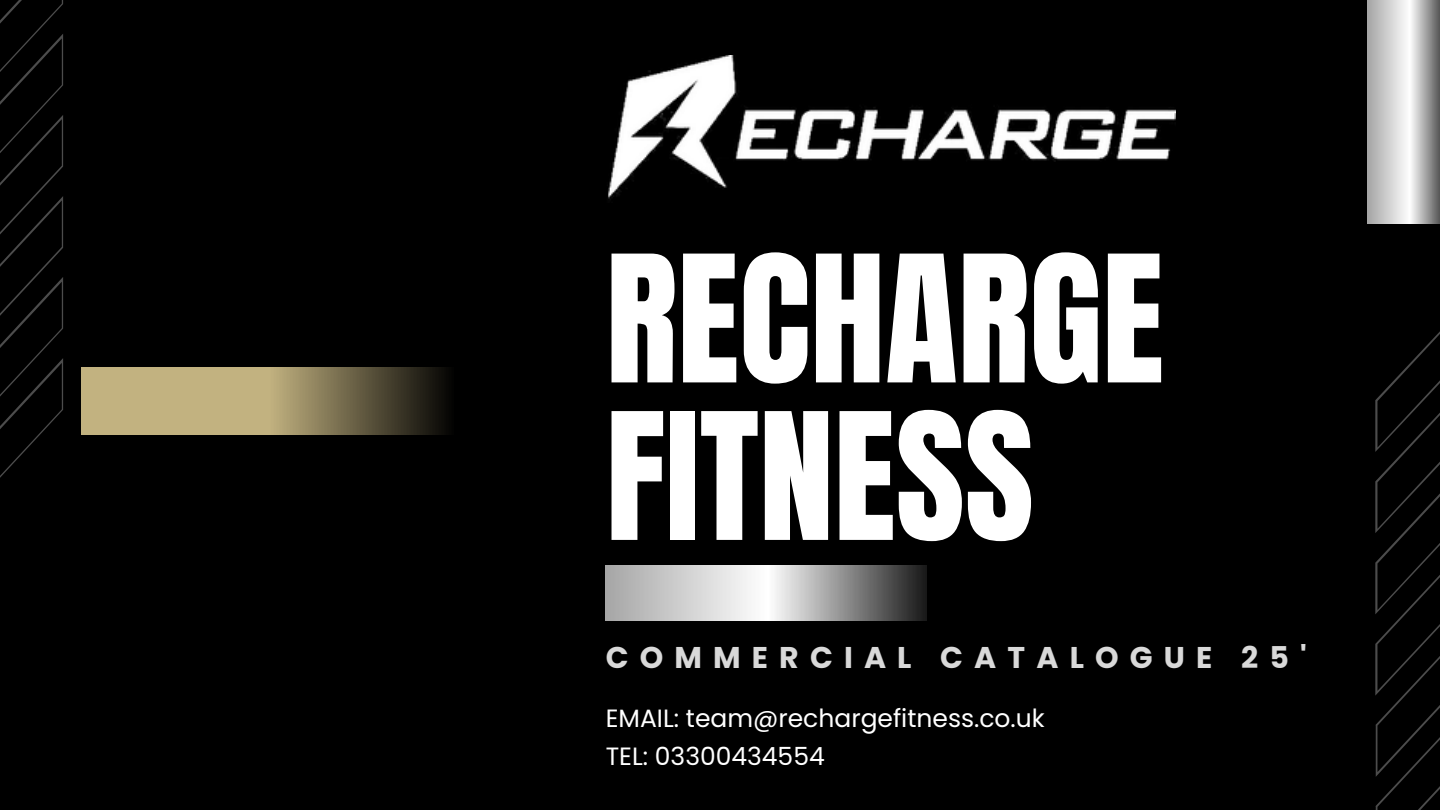
<style>
.page{position:relative;width:1440px;height:810px;background:#000}
.page>*{position:absolute;margin:0;border:0;box-sizing:border-box;transform-origin:0 0}
.t1{font:150px/157.5px "Anton";color:#fff}
.t2{font:700 30px "Poppins";letter-spacing:.37em;color:#d9d9d9}
.t3{font:25px/38px "Poppins";color:#fff}
</style>
<div class="page">
<svg style="left:81px;top:367px;width:365px;height:68px;fill:#c2b280"></svg>
<svg style="left:606px;top:565px;width:321px;height:55px"></svg>
<svg style="left:1368px;top:0;width:72px;height:224px"></svg>
<svg style="left:1375px;top:331px;width:65px;height:479px"></svg>
<svg style="left:0;top:0;width:63px;height:478px"></svg>
<img style="left:608px;top:56px;width:567px;height:144px">
<h1 class="t1" style="left:606px;top:243px;width:560px">RECHARGE<br>FITNESS</h1>
<p class="t2" style="left:606px;top:637px;width:702px">COMMERCIAL CATALOGUE 25'</p>
<p class="t3" style="left:606px;top:700px;width:440px">EMAIL: team@rechargefitness.co.uk<br>TEL: 03300434554</p>
</div>
